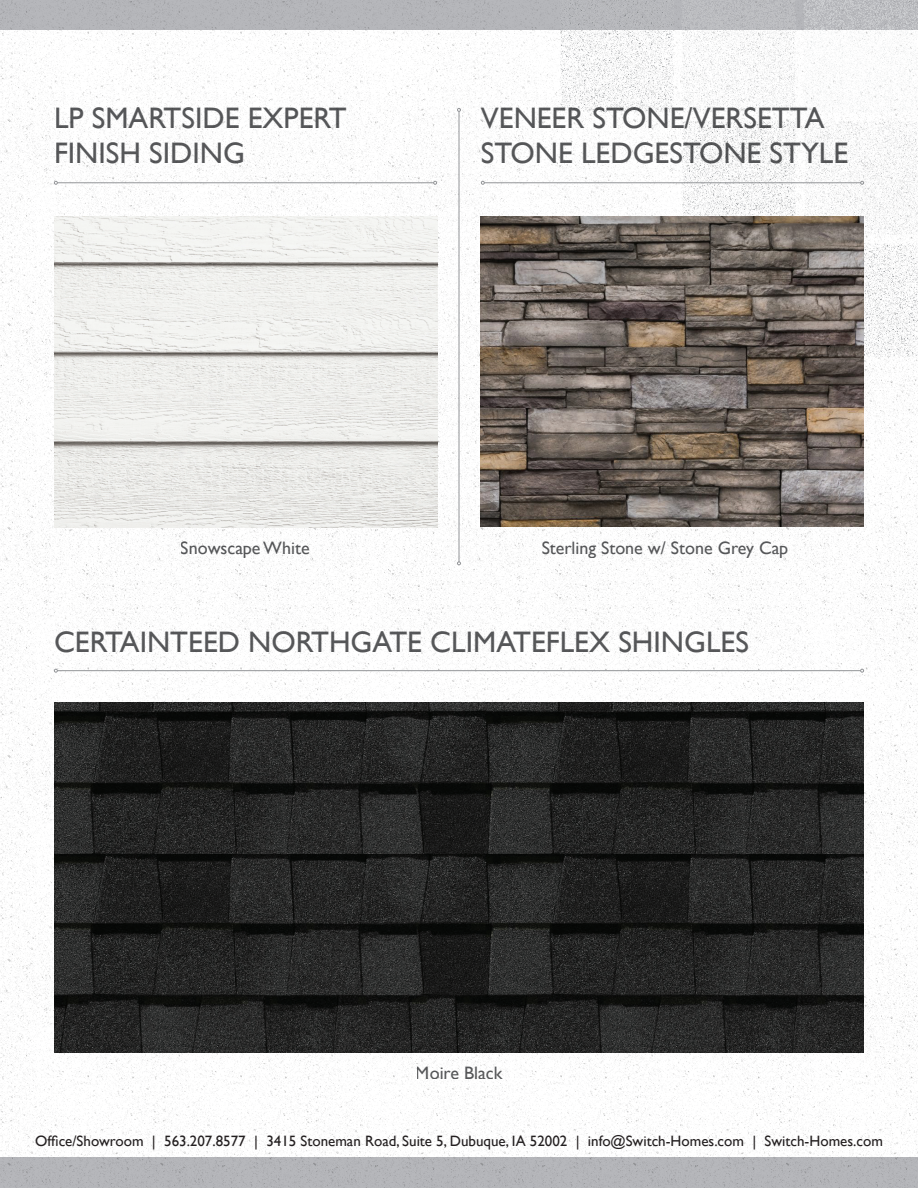
<style>
.page{position:relative;width:918px;height:1188px;background:#fff}
.page>*{position:absolute;margin:0;border:0;box-sizing:border-box;transform-origin:0 0}
.t1{font:29.7px/34.5px "Gill Sans";color:#57585a}
.t2{font:18px "Gill Sans";color:#57585a}
.t3{font:15px "Gill Sans";color:#231f20}
</style>
<div class="page">
<img style="left:0;top:30px;width:918px;height:1127px">
<div style="left:0;top:0;width:918px;height:30px;background:#b6b7bb"></div>
<img style="left:559px;top:0;width:359px;height:357px">
<div style="left:0;top:1157px;width:918px;height:31px;background:#b6b7bb"></div>
<hr style="left:57px;top:182px;width:377px;height:1px;background:#939598">
<svg style="left:433px;top:181px;width:4px;height:4px"></svg>
<svg style="left:54px;top:181px;width:4px;height:4px"></svg>
<hr style="left:484px;top:182px;width:377px;height:1px;background:#939598">
<svg style="left:860px;top:181px;width:4px;height:4px"></svg>
<svg style="left:481px;top:181px;width:4px;height:4px"></svg>
<hr style="left:57px;top:670px;width:804px;height:1px;background:#939598">
<svg style="left:860px;top:669px;width:4px;height:4px"></svg>
<svg style="left:54px;top:669px;width:4px;height:4px"></svg>
<img style="left:54px;top:217px;width:383px;height:311px">
<img style="left:54px;top:703px;width:810px;height:350px">
<hr style="left:459px;top:111px;width:1px;height:451px;background:#939598">
<svg style="left:457px;top:561px;width:4px;height:4px"></svg>
<svg style="left:457px;top:108px;width:4px;height:4px"></svg>
<img style="left:481px;top:216px;width:383px;height:311px">
<p class="t1" style="left:54px;top:101px;width:294px">LP SMARTSIDE EXPERT<br>FINISH SIDING</p>
<p class="t1" style="left:481px;top:101px;width:369px">VENEER STONE/VERSETTA<br>STONE LEDGESTONE STYLE</p>
<p class="t2" style="left:181px;top:537px;width:130px">Snowscape White</p>
<p class="t2" style="left:542px;top:537px;width:248px">Sterling Stone w/ Stone Grey Cap</p>
<p class="t1" style="left:54px;top:625px;width:696px">CERTAINTEED NORTHGATE CLIMATEFLEX SHINGLES</p>
<p class="t2" style="left:416px;top:1062px;width:88px">Moire Black</p>
<p class="t3" style="left:35px;top:1132px;width:849px">Office/Showroom | 563.207.8577 | 3415 Stoneman Road, Suite 5, Dubuque, IA 52002 | info@Switch-Homes.com | Switch-Homes.com</p>
</div>
